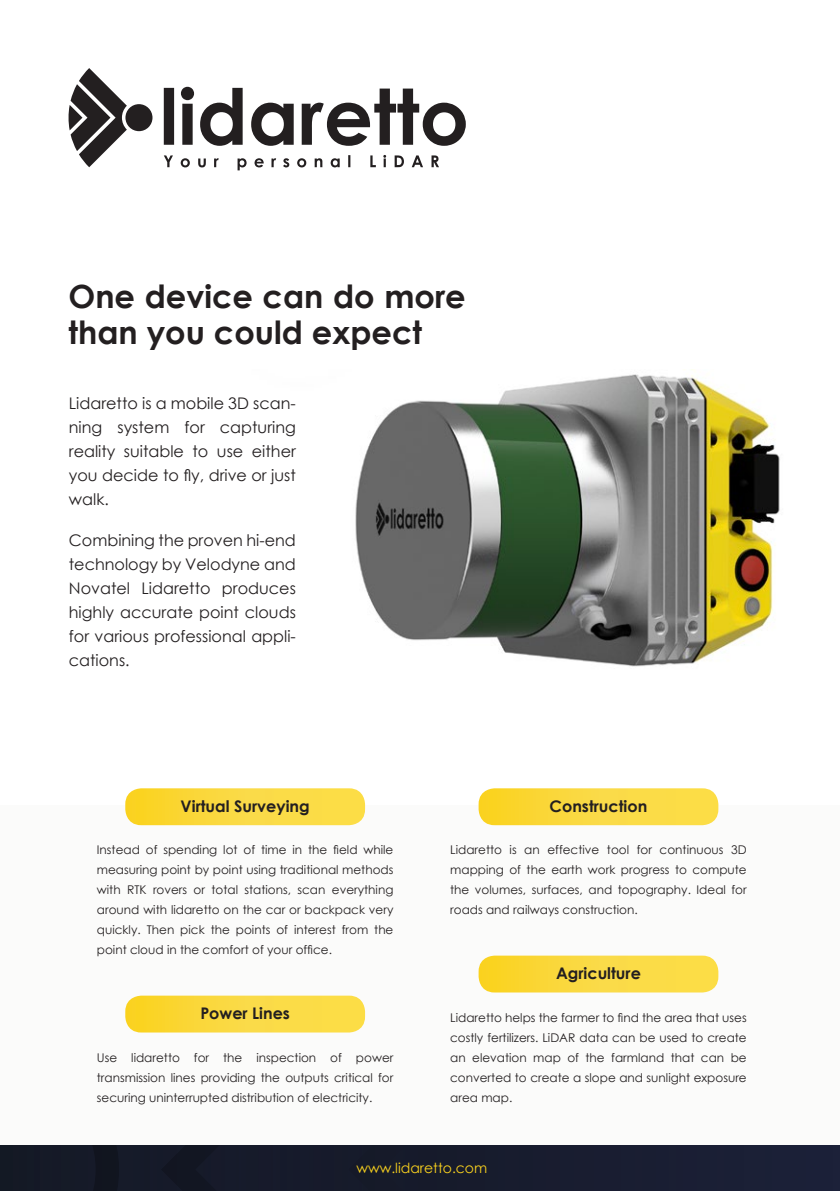
<style>
.page{position:relative;width:840px;height:1191px;background:#fff}
.page>*{position:absolute;margin:0;border:0;box-sizing:border-box;transform-origin:0 0}
.Text_8pt{font:700 32px/36px "Century Gothic";color:#231f20}
.Text_8pt-2{font:16px/24px "Century Gothic";color:#231f20;text-align:justify}
.t1{font:700 16px "Century Gothic";color:#231f20}
.t2{font:14px "Century Gothic";color:#fad21e}
.Text_6pt{font:12px/20px "Century Gothic";color:#231f20;text-align:justify}
</style>
<div class="page">
<img style="left:355px;top:369px;width:425px;height:298px">
<div style="left:0;top:805px;width:839px;height:386px;background:#fbfbfa"></div>
<div style="left:0;top:1145px;width:839px;height:46px;background:#191d31"></div>
<svg style="left:0;top:1145px;width:375px;height:46px"></svg>
<svg style="left:125px;top:788px;width:240px;height:37px;background:#fada43"></svg>
<svg style="left:125px;top:995px;width:240px;height:37px;background:#fada44"></svg>
<svg style="left:478px;top:788px;width:240px;height:37px;background:#fada43"></svg>
<svg style="left:478px;top:955px;width:240px;height:37px;background:#fada44"></svg>
<svg style="left:68px;top:68px;width:397px;height:102px"></svg>
<p class="Text_8pt" style="left:68px;top:276px;width:398px">One device can do more than you could expect</p>
<p class="Text_8pt-2" style="left:69px;top:391px;width:228px">Lidaretto is a mobile 3D scan&shy;ning system for capturing reality suitable to use either you decide to fly, drive or just walk.</p>
<p class="Text_8pt-2" style="left:69px;top:528px;width:228px">Combining the proven hi-end technology by Velodyne and Novatel Lidaretto produces highly accurate point clouds for various professional appli&shy;cations.</p>
<h2 class="t1" style="left:180px;top:793px;width:130px">Virtual Surveying</h2>
<p class="Text_6pt" style="left:97px;top:840px;width:298px">Instead of spending lot of time in the field while measuring point by point using traditional methods with RTK rovers or total stations, scan everything around with lidaretto on the car or backpack very quickly. Then pick the points of interest from the point cloud in the comfort of your office.</p>
<h2 class="t1" style="left:200px;top:1001px;width:91px">Power Lines</h2>
<p class="Text_6pt" style="left:97px;top:1047px;width:298px">Use lidaretto for the inspection of power transmission lines providing the outputs critical for securing uninterrupted distribution of electricity.</p>
<h2 class="t1" style="left:549px;top:793px;width:99px">Construction</h2>
<p class="Text_6pt" style="left:450px;top:840px;width:298px">Lidaretto is an effective tool for continuous 3D mapping of the earth work progress to compute the volumes, surfaces, and topography. Ideal for roads and railways construction.</p>
<h2 class="t1" style="left:555px;top:961px;width:86px">Agriculture</h2>
<p class="Text_6pt" style="left:450px;top:1007px;width:298px">Lidaretto helps the farmer to find the area that uses costly fertilizers. LiDAR data can be used to create an elevation map of the farmland that can be converted to create a slope and sunlight exposure area map.</p>
<p class="t2" style="left:356px;top:1157px;width:132px">www.lidaretto.com</p>
</div>
